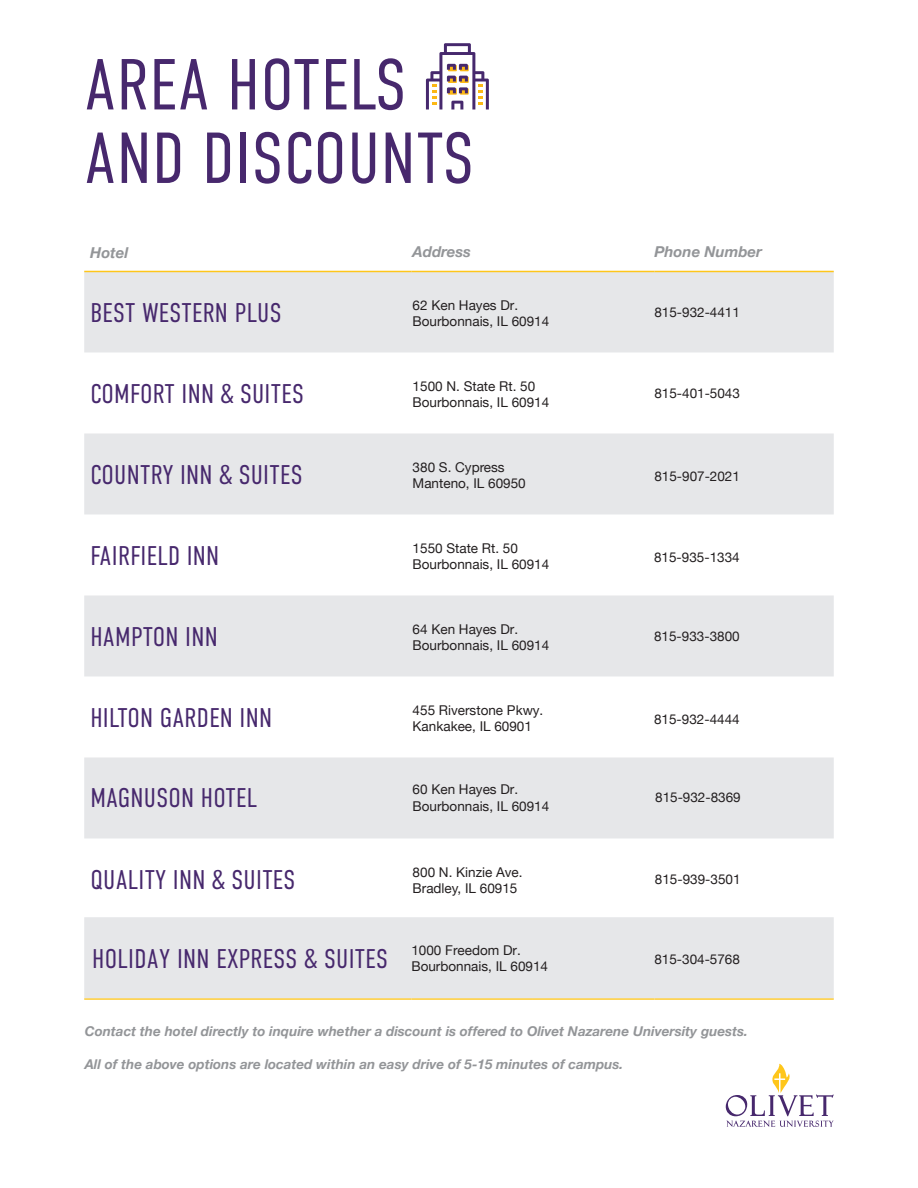
<style>
.page{position:relative;width:918px;height:1188px;background:#fff}
.page>*{position:absolute;margin:0;border:0;box-sizing:border-box;transform-origin:0 0}
.t1{font:300 72px/73.5px "DIN Condensed";letter-spacing:.01em;color:#47286d}
.t2{font:300 27px "DIN Condensed";letter-spacing:.01em;color:#47286d}
.t3{font:italic 700 15px "Helvetica Neue";color:#939598}
.t4{font:13.5px/16.2px "Helvetica Neue";color:#231f20}
.t5{font:italic 700 13.5px "Helvetica Neue";color:#939598}
</style>
<div class="page">
<svg style="left:84px;top:272px;width:750px;height:566px;fill:#e6e7e9"></svg>
<hr style="left:84px;top:271px;width:327px;height:1px;background:#fec61b">
<hr style="left:411px;top:271px;width:122px;height:1px;background:#fec61b">
<hr style="left:533px;top:271px;width:121px;height:1px;background:#fec61b">
<hr style="left:654px;top:271px;width:180px;height:1px;background:#fec61b">
<hr style="left:84px;top:998px;width:327px;height:2px;background:#fec61b">
<hr style="left:411px;top:998px;width:122px;height:2px;background:#fec61b">
<hr style="left:533px;top:998px;width:121px;height:2px;background:#fec61b">
<hr style="left:654px;top:998px;width:180px;height:2px;background:#fec61b">
<div style="left:84px;top:917px;width:750px;height:81px;background:#e6e7e9"></div>
<svg style="left:726px;top:1064px;width:108px;height:63px"></svg>
<svg style="left:426px;top:43px;width:63px;height:67px"></svg>
<h1 class="t1" style="left:84px;top:48px;width:391px">AREA HOTELS<br>AND DISCOUNTS</h1>
<p class="t3" style="left:90px;top:241px;width:40px">Hotel</p>
<p class="t3" style="left:413px;top:240px;width:60px">Address</p>
<p class="t3" style="left:654px;top:240px;width:109px">Phone Number</p>
<h2 class="t2" style="left:90px;top:298px;width:193px">BEST WESTERN PLUS</h2>
<p class="t4" style="left:413px;top:298px;width:138px">62 Ken Hayes Dr.<br>Bourbonnais, IL 60914</p>
<p class="t4" style="left:654px;top:305px;width:87px">815-932-4411</p>
<h2 class="t2" style="left:90px;top:379px;width:215px">COMFORT INN &amp; SUITES</h2>
<p class="t4" style="left:413px;top:379px;width:138px">1500 N. State Rt. 50<br>Bourbonnais, IL 60914</p>
<p class="t4" style="left:654px;top:386px;width:87px">815-401-5043</p>
<h2 class="t2" style="left:90px;top:460px;width:214px">COUNTRY INN &amp; SUITES</h2>
<p class="t4" style="left:413px;top:460px;width:115px">380 S. Cypress<br>Manteno, IL 60950</p>
<p class="t4" style="left:654px;top:469px;width:87px">815-907-2021</p>
<h2 class="t2" style="left:90px;top:540px;width:130px">FAIRFIELD INN</h2>
<p class="t4" style="left:413px;top:540px;width:138px">1550 State Rt. 50<br>Bourbonnais, IL 60914</p>
<p class="t4" style="left:654px;top:550px;width:87px">815-935-1334</p>
<h2 class="t2" style="left:90px;top:622px;width:129px">HAMPTON INN</h2>
<p class="t4" style="left:413px;top:622px;width:138px">64 Ken Hayes Dr.<br>Bourbonnais, IL 60914</p>
<p class="t4" style="left:654px;top:629px;width:87px">815-933-3800</p>
<h2 class="t2" style="left:90px;top:703px;width:183px">HILTON GARDEN INN</h2>
<p class="t4" style="left:413px;top:703px;width:132px">455 Riverstone Pkwy.<br>Kankakee, IL 60901</p>
<p class="t4" style="left:654px;top:712px;width:87px">815-932-4444</p>
<h2 class="t2" style="left:90px;top:782px;width:168px">MAGNUSON HOTEL</h2>
<p class="t4" style="left:413px;top:782px;width:138px">60 Ken Hayes Dr.<br>Bourbonnais, IL 60914</p>
<p class="t4" style="left:655px;top:789px;width:87px">815-932-8369</p>
<h2 class="t2" style="left:90px;top:865px;width:206px">QUALITY INN &amp; SUITES</h2>
<h2 class="t2" style="left:92px;top:943px;width:297px">HOLIDAY INN EXPRESS &amp; SUITES</h2>
<p class="t4" style="left:413px;top:865px;width:111px">800 N. Kinzie Ave.<br>Bradley, IL 60915</p>
<p class="t4" style="left:411px;top:943px;width:138px">1000 Freedom Dr.<br>Bourbonnais, IL 60914</p>
<p class="t4" style="left:655px;top:872px;width:87px">815-939-3501</p>
<p class="t4" style="left:654px;top:952px;width:87px">815-304-5768</p>
<p class="t5" style="left:85px;top:1021px;width:665px">Contact the hotel directly to inquire whether a discount is offered to Olivet Nazarene University guests.</p>
<p class="t5" style="left:85px;top:1053px;width:540px">All of the above options are located within an easy drive of 5-15 minutes of campus.</p>
</div>
